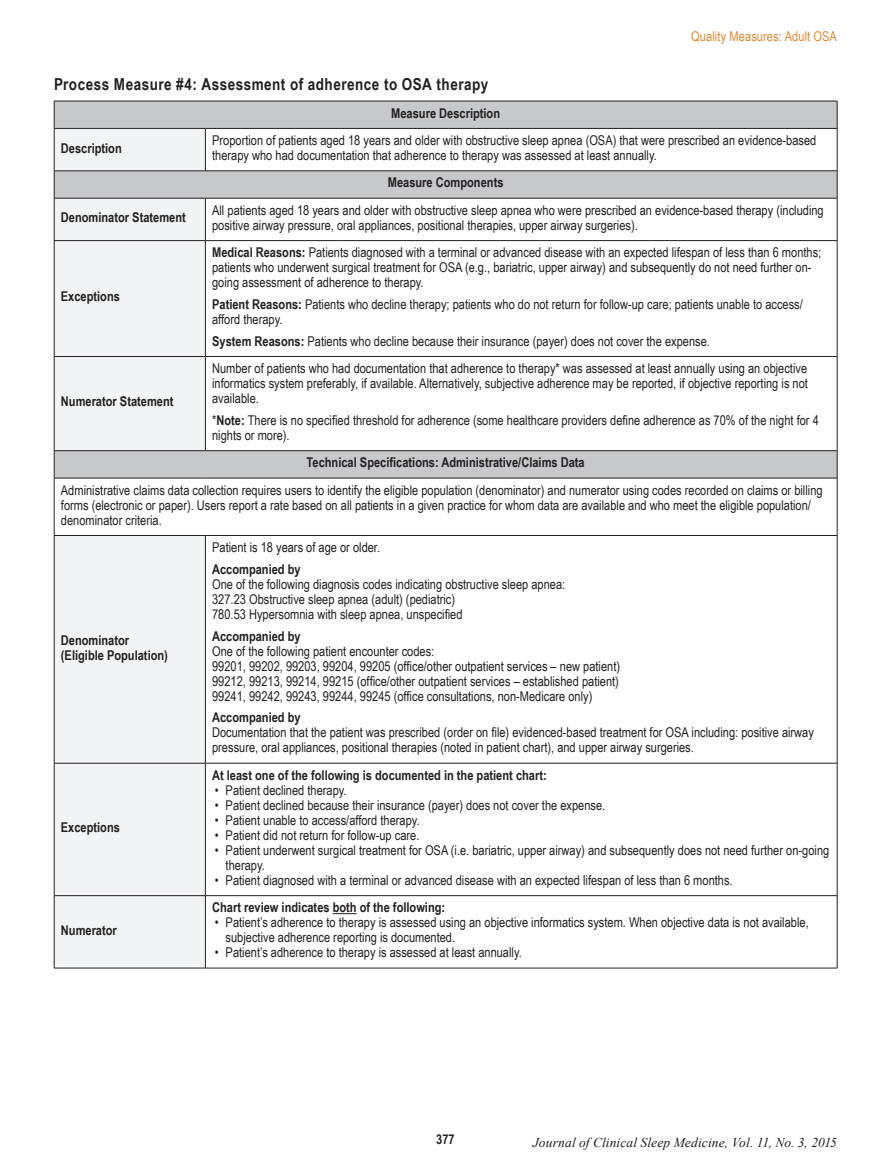
<style>
.page{position:relative;width:891px;height:1175px;background:#fff}
.page>*{position:absolute;margin:0;border:0;box-sizing:border-box;transform-origin:0 0}
.t1{font:700 16.5px "Arial Narrow";letter-spacing:.03em;color:#231f20}
.t2{font:13.5px/15px "Arial Narrow";color:#231f20}
.t3{font:700 13.5px/15px "Arial Narrow";color:#231f20}
.t4{font:italic 13.5px "Times New Roman";letter-spacing:.005em;color:#231f20}
.t5{font:13.5px "Arial Narrow";letter-spacing:.005em;color:#dc8835}
.s1{font-weight:700}
</style>
<div class="page">
<svg style="left:55px;top:102px;width:782px;height:376px"></svg>
<svg style="left:55px;top:129px;width:150px;height:838px;fill:#f2f3f4"></svg>
<hr style="left:54px;top:101px;width:151px;height:1px;background:#231f20">
<svg style="left:54px;top:101px;width:1px;height:27px"></svg>
<hr style="left:205px;top:101px;width:632px;height:1px;background:#231f20">
<svg style="left:837px;top:101px;width:1px;height:27px"></svg>
<hr style="left:54px;top:128px;width:151px;height:1px;background:#231f20">
<hr style="left:54px;top:129px;width:1px;height:42px;background:#231f20">
<hr style="left:205px;top:128px;width:632px;height:1px;background:#231f20">
<hr style="left:205px;top:129px;width:1px;height:42px;background:#231f20">
<hr style="left:837px;top:129px;width:1px;height:42px;background:#231f20">
<hr style="left:54px;top:198px;width:1px;height:42px;background:#231f20">
<hr style="left:205px;top:198px;width:1px;height:42px;background:#231f20">
<hr style="left:837px;top:198px;width:1px;height:42px;background:#231f20">
<hr style="left:54px;top:240px;width:151px;height:1px;background:#231f20">
<hr style="left:54px;top:241px;width:1px;height:115px;background:#231f20">
<hr style="left:205px;top:240px;width:632px;height:1px;background:#231f20">
<hr style="left:205px;top:241px;width:1px;height:115px;background:#231f20">
<hr style="left:837px;top:241px;width:1px;height:115px;background:#231f20">
<hr style="left:54px;top:356px;width:151px;height:1px;background:#231f20">
<hr style="left:54px;top:357px;width:1px;height:93px;background:#231f20">
<hr style="left:205px;top:356px;width:632px;height:1px;background:#231f20">
<hr style="left:205px;top:357px;width:1px;height:93px;background:#231f20">
<hr style="left:837px;top:357px;width:1px;height:93px;background:#231f20">
<hr style="left:54px;top:450px;width:151px;height:1px;background:#231f20">
<svg style="left:54px;top:451px;width:1px;height:27px"></svg>
<hr style="left:205px;top:450px;width:632px;height:1px;background:#231f20">
<svg style="left:837px;top:451px;width:1px;height:27px"></svg>
<hr style="left:54px;top:478px;width:151px;height:1px;background:#231f20">
<hr style="left:54px;top:478px;width:1px;height:57px;background:#231f20">
<hr style="left:205px;top:478px;width:632px;height:1px;background:#231f20">
<hr style="left:837px;top:478px;width:1px;height:57px;background:#231f20">
<hr style="left:54px;top:535px;width:151px;height:1px;background:#231f20">
<hr style="left:54px;top:535px;width:1px;height:228px;background:#231f20">
<hr style="left:205px;top:535px;width:632px;height:1px;background:#231f20">
<hr style="left:205px;top:535px;width:1px;height:228px;background:#231f20">
<hr style="left:837px;top:535px;width:1px;height:228px;background:#231f20">
<hr style="left:54px;top:763px;width:151px;height:1px;background:#231f20">
<hr style="left:54px;top:763px;width:1px;height:132px;background:#231f20">
<hr style="left:205px;top:763px;width:632px;height:1px;background:#231f20">
<hr style="left:205px;top:763px;width:1px;height:132px;background:#231f20">
<hr style="left:837px;top:763px;width:1px;height:132px;background:#231f20">
<hr style="left:54px;top:895px;width:151px;height:1px;background:#231f20">
<hr style="left:54px;top:895px;width:1px;height:72px;background:#231f20">
<hr style="left:205px;top:895px;width:632px;height:1px;background:#231f20">
<hr style="left:205px;top:895px;width:1px;height:72px;background:#231f20">
<hr style="left:837px;top:895px;width:1px;height:72px;background:#231f20">
<hr style="left:54px;top:967px;width:151px;height:1px;background:#231f20">
<hr style="left:205px;top:967px;width:632px;height:1px;background:#231f20">
<hr style="left:54px;top:170px;width:151px;height:1px;background:#231f20">
<svg style="left:54px;top:171px;width:1px;height:27px"></svg>
<hr style="left:205px;top:170px;width:632px;height:1px;background:#231f20">
<svg style="left:837px;top:171px;width:1px;height:27px"></svg>
<hr style="left:54px;top:198px;width:151px;height:1px;background:#231f20">
<hr style="left:205px;top:198px;width:632px;height:1px;background:#231f20">
<svg style="left:333px;top:913px;width:24px;height:1px"></svg>
<p class="t5" style="left:691px;top:26px;width:147px">Quality Measures: Adult OSA</p>
<p class="t1" style="left:54px;top:72px;width:436px">Process Measure #4: Assessment of adherence to OSA therapy</p>
<p class="t3" style="left:391px;top:105px;width:110px">Measure Description</p>
<p class="t3" style="left:61px;top:140px;width:62px">Description</p>
<p class="t2" style="left:212px;top:132px;width:606px">Proportion of patients aged 18 years and older with obstructive sleep apnea (OSA) that were prescribed an evidence-based therapy who had documentation that adherence to therapy was assessed at least annually.</p>
<p class="t3" style="left:388px;top:174px;width:117px">Measure Components</p>
<p class="t3" style="left:61px;top:209px;width:126px">Denominator Statement</p>
<p class="t2" style="left:212px;top:202px;width:613px">All patients aged 18 years and older with obstructive sleep apnea who were prescribed an evidence-based therapy (including positive airway pressure, oral appliances, positional therapies, upper airway surgeries).</p>
<p class="t3" style="left:61px;top:288px;width:61px">Exceptions</p>
<p class="t2" style="left:212px;top:244px;width:611px"><span class="s1">Medical Reasons:</span> Patients diagnosed with a terminal or advanced disease with an expected lifespan of less than 6 months; patients who underwent surgical treatment for OSA (e.g., bariatric, upper airway) and subsequently do not need further on&shy;going assessment of adherence to therapy.</p>
<p class="t2" style="left:212px;top:296px;width:592px"><span class="s1">Patient Reasons:</span> Patients who decline therapy; patients who do not return for follow-up care; patients unable to access/ afford therapy.</p>
<p class="t2" style="left:212px;top:333px;width:499px"><span class="s1">System Reasons:</span> Patients who decline because their insurance (payer) does not cover the expense.</p>
<p class="t2" style="left:212px;top:360px;width:597px;text-align:justify">Number of patients who had documentation that adherence to therapy* was assessed at least annually using an objective informatics system preferably, if available. Alternatively, subjective adherence may be reported, if objective reporting is not available.</p>
<p class="t2" style="left:212px;top:412px;width:608px">*<span class="s1">Note:</span> There is no specified threshold for adherence (some healthcare providers define adherence as 70% of the night for 4 nights or more).</p>
<p class="t3" style="left:307px;top:454px;width:280px">Technical Specifications: Administrative/Claims Data</p>
<p class="t2" style="left:61px;top:482px;width:763px">Administrative claims data collection requires users to identify the eligible population (denominator) and numerator using codes recorded on claims or billing forms (electronic or paper). Users report a rate based on all patients in a given practice for whom data are available and who meet the eligible population/ denominator criteria.</p>
<p class="t3" style="left:61px;top:393px;width:114px">Numerator Statement</p>
<p class="t3" style="left:61px;top:632px;width:109px">Denominator (Eligible Population)</p>
<p class="t3" style="left:61px;top:819px;width:61px">Exceptions</p>
<p class="t3" style="left:61px;top:921px;width:57px">Numerator</p>
<p class="t2" style="left:212px;top:539px;width:170px">Patient is 18 years of age or older.</p>
<p class="t3" style="left:212px;top:561px;width:90px">Accompanied by</p>
<p class="t2" style="left:212px;top:576px;width:355px">One of the following diagnosis codes indicating obstructive sleep apnea:<br>327.23 Obstructive sleep apnea (adult) (pediatric)<br>780.53 Hypersomnia with sleep apnea, unspecified</p>
<p class="t3" style="left:212px;top:627px;width:90px">Accompanied by</p>
<p class="t2" style="left:212px;top:643px;width:410px">One of the following patient encounter codes:<br>99201, 99202, 99203, 99204, 99205 (office/other outpatient services – new patient)<br>99212, 99213, 99214, 99215 (office/other outpatient services – established patient)<br>99241, 99242, 99243, 99244, 99245 (office consultations, non-Medicare only)</p>
<p class="t3" style="left:212px;top:709px;width:90px">Accompanied by</p>
<p class="t2" style="left:212px;top:724px;width:603px">Documentation that the patient was prescribed (order on file) evidenced-based treatment for OSA including: positive airway pressure, oral appliances, positional therapies (noted in patient chart), and upper airway surgeries.</p>
<p class="t3" style="left:212px;top:767px;width:336px">At least one of the following is documented in the patient chart:</p>
<p class="t2" style="left:215px;top:782px;width:133px">• Patient declined therapy.</p>
<p class="t2" style="left:215px;top:797px;width:392px">• Patient declined because their insurance (payer) does not cover the expense.</p>
<p class="t2" style="left:215px;top:812px;width:206px">• Patient unable to access/afford therapy.</p>
<p class="t2" style="left:215px;top:827px;width:206px">• Patient did not return for follow-up care.</p>
<p class="t2" style="left:226px;top:842px;width:605px;text-indent:-11px">• Patient underwent surgical treatment for OSA (i.e. bariatric, upper airway) and subsequently does not need further on-going therapy.</p>
<p class="t2" style="left:215px;top:872px;width:519px">• Patient diagnosed with a terminal or advanced disease with an expected lifespan of less than 6 months.</p>
<p class="t3" style="left:212px;top:899px;width:235px">Chart review indicates both of the following:</p>
<p class="t2" style="left:226px;top:914px;width:585px;text-indent:-11px">• Patient’s adherence to therapy is assessed using an objective informatics system. When objective data is not available, subjective adherence reporting is documented.</p>
<p class="t2" style="left:215px;top:944px;width:309px">• Patient’s adherence to therapy is assessed at least annually.</p>
<p class="t3" style="left:436px;top:1131px;width:20px">377</p>
<p class="t4" style="left:533px;top:1133px;width:306px">Journal of Clinical Sleep Medicine, Vol. 11, No. 3, 2015</p>
</div>
